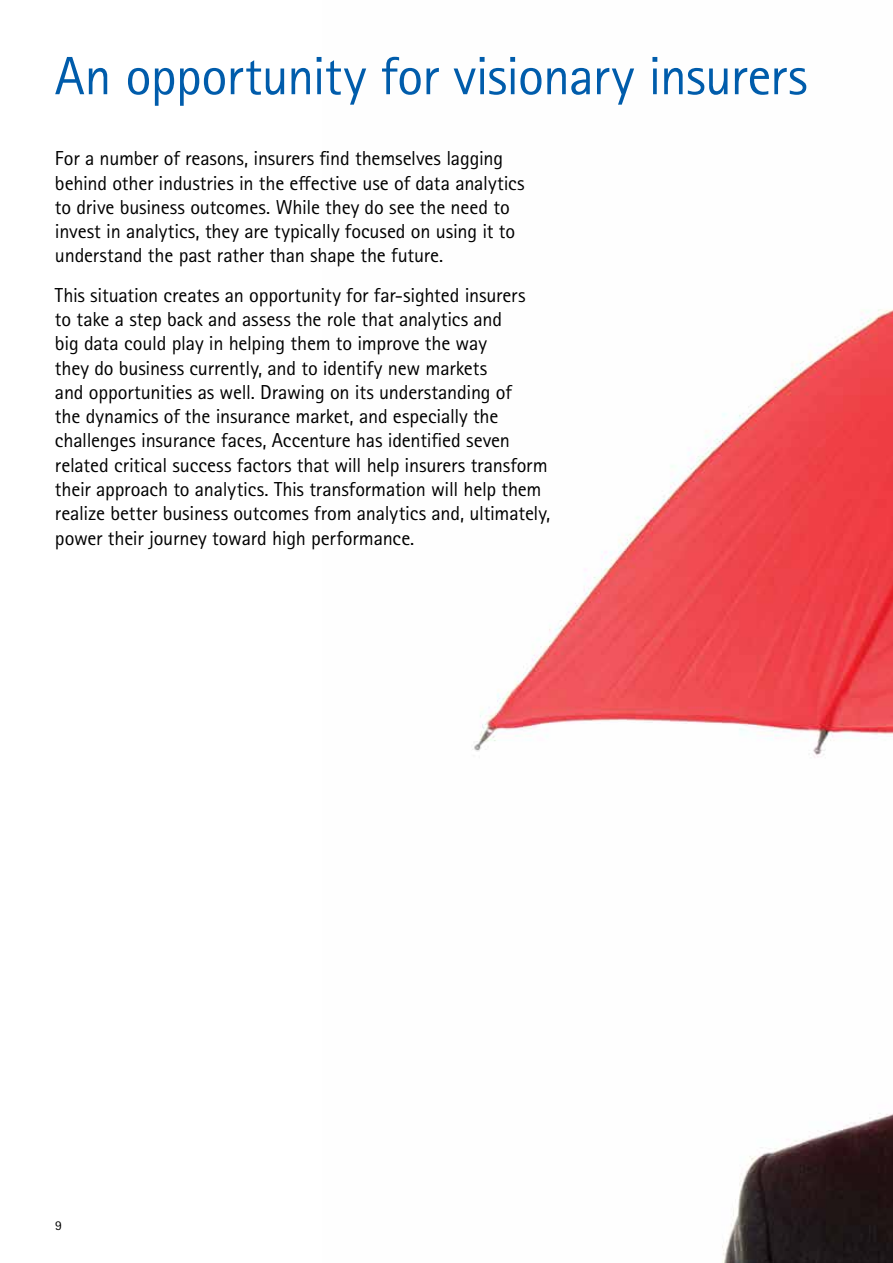
<style>
.page{position:relative;width:893px;height:1263px;background:#fff}
.page>*{position:absolute;margin:0;border:0;box-sizing:border-box;transform-origin:0 0}
.t1{font:54px "Rotis Sans Seriffor ACN";letter-spacing:-.015em;color:#005cab}
.t2{font:20.25px/24.3px "Rotis Sans Seriffor ACN";letter-spacing:-.01em;color:#000}
.t3{font:13.5px "Rotis Sans Seriffor ACN";color:#000}
</style>
<div class="page">
<img style="left:472px;top:309px;width:421px;height:954px">
<h1 class="t1" style="left:55px;top:44px;width:754px">An opportunity for visionary insurers</h1>
<p class="t2" style="left:55px;top:146px;width:471px">For a number of reasons, insurers find themselves lagging behind other industries in the effective use of data analytics to drive business outcomes. While they do see the need to invest in analytics, they are typically focused on using it to understand the past rather than shape the future.</p>
<p class="t2" style="left:55px;top:283px;width:497px">This situation creates an opportunity for far-sighted insurers<br>to take a step back and assess the role that analytics and<br>big data could play in helping them to improve the way<br>they do business currently, and to identify new markets<br>and opportunities as well. Drawing on its understanding of<br>the dynamics of the insurance market, and especially the challenges insurance faces, Accenture has identified seven related critical success factors that will help insurers transform their approach to analytics. This transformation will help them realize better business outcomes from analytics and, ultimately, power their journey toward high performance.</p>
<p class="t3" style="left:55px;top:1217px;width:8px">9</p>
</div>
